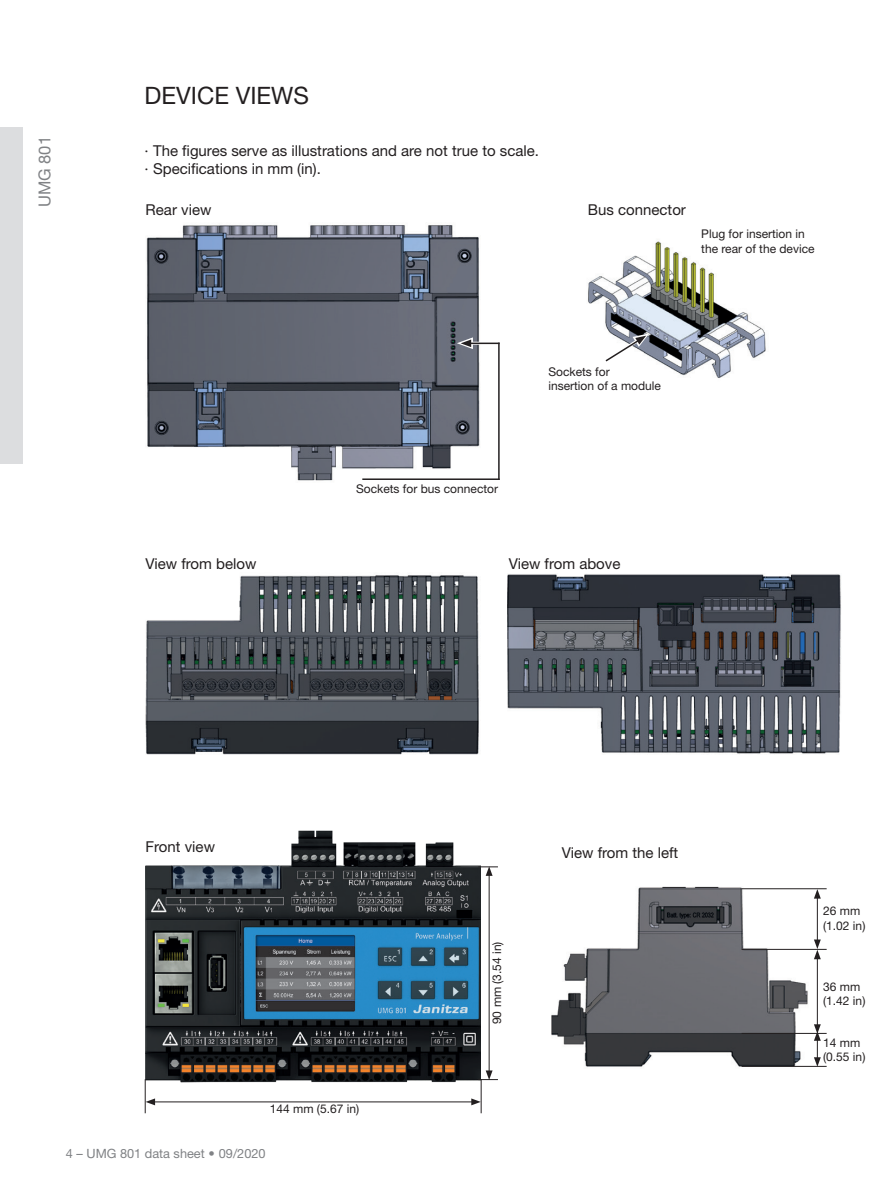
<style>
.page{position:relative;width:893px;height:1187px;background:#fff}
.page>*{position:absolute;margin:0;border:0;box-sizing:border-box;transform-origin:0 0}
._18_16pt_Titelseite{font:24px "Helvetica Neue LT";color:#231f20}
.t1{font:16.5px "Helvetica Neue LT";color:#808285}
._18_10pt_Fliesstext{font:15px "Helvetica Neue LT";color:#231f20}
.t2{font:12.75px "Helvetica Neue LT";color:#808285}
._18_8pt_LB{font:12px/14.4px "Helvetica Neue LT";color:#231f20}
</style>
<div class="page">
<div style="left:0;top:128px;width:23px;height:335px;background:#dcdddf"></div>
<img style="left:146px;top:830px;width:335px;height:265px">
<img style="left:146px;top:225px;width:334px;height:256px">
<img style="left:146px;top:575px;width:333px;height:180px">
<img style="left:507px;top:574px;width:334px;height:180px">
<img style="left:588px;top:241px;width:178px;height:137px">
<svg style="left:604px;top:333px;width:45px;height:30px"></svg>
<hr style="left:145px;top:1079px;width:1px;height:34px;background:#231f20">
<hr style="left:481px;top:1079px;width:1px;height:34px;background:#231f20">
<hr style="left:153px;top:1101px;width:321px;height:1px;background:#231f20">
<svg style="left:146px;top:1098px;width:9px;height:7px"></svg>
<svg style="left:471px;top:1098px;width:10px;height:7px"></svg>
<hr style="left:489px;top:873px;width:1px;height:199px;background:#231f20">
<svg style="left:478px;top:1070px;width:20px;height:10px"></svg>
<svg style="left:478px;top:866px;width:20px;height:9px"></svg>
<hr style="left:467px;top:342px;width:37px;height:3px;background:#fff">
<hr style="left:469px;top:342px;width:31px;height:2px;background:#231f20">
<svg style="left:457px;top:337px;width:16px;height:12px"></svg>
<hr style="left:498px;top:342px;width:2px;height:138px;background:#231f20">
<hr style="left:362px;top:478px;width:138px;height:2px;background:#231f20">
<img style="left:551px;top:886px;width:260px;height:181px">
<hr style="left:742px;top:888px;width:85px;height:1px;background:#231f20">
<hr style="left:742px;top:1032px;width:85px;height:1px;background:#231f20">
<hr style="left:742px;top:948px;width:85px;height:1px;background:#231f20">
<hr style="left:817px;top:896px;width:1px;height:45px;background:#231f20">
<svg style="left:814px;top:889px;width:7px;height:9px"></svg>
<hr style="left:817px;top:956px;width:1px;height:70px;background:#231f20">
<svg style="left:814px;top:939px;width:7px;height:20px"></svg>
<hr style="left:742px;top:1065px;width:85px;height:1px;background:#231f20">
<svg style="left:814px;top:1024px;width:7px;height:42px"></svg>
<h2 class="t1" style="left:35px;top:207px;width:72px;rotate:-90deg">UMG 801</h2>
<p class="_18_16pt_Titelseite" style="left:145px;top:81px;width:166px">DEVICE VIEWS</p>
<p class="_18_10pt_Fliesstext" style="left:145px;top:142px;width:396px">· The figures serve as illustrations and are not true to scale.</p>
<p class="_18_10pt_Fliesstext" style="left:145px;top:160px;width:178px">· Specifications in mm (in).</p>
<p class="_18_10pt_Fliesstext" style="left:146px;top:200px;width:67px">Rear view</p>
<p class="_18_10pt_Fliesstext" style="left:588px;top:200px;width:100px">Bus connector</p>
<p class="_18_8pt_LB" style="left:701px;top:226px;width:115px">Plug for insertion in the rear of the device</p>
<p class="_18_10pt_Fliesstext" style="left:146px;top:554px;width:112px">View from below</p>
<p class="_18_8pt_LB" style="left:548px;top:364px;width:114px">Sockets for<br>insertion of a module</p>
<p class="_18_8pt_LB" style="left:356px;top:481px;width:144px">Sockets for bus connector</p>
<p class="_18_10pt_Fliesstext" style="left:509px;top:554px;width:113px">View from above</p>
<p class="_18_10pt_Fliesstext" style="left:146px;top:837px;width:71px">Front view</p>
<p class="_18_8pt_LB" style="left:270px;top:1101px;width:91px">144 mm (5.67 in)</p>
<p class="t2" style="left:66px;top:1146px;width:201px">4 – UMG 801 data sheet • 09/2020</p>
<p class="_18_8pt_LB" style="left:490px;top:1024px;width:84px;rotate:-90deg">90 mm (3.54 in)</p>
<p class="_18_10pt_Fliesstext" style="left:562px;top:843px;width:118px">View from the left</p>
<p class="_18_8pt_LB" style="left:823px;top:903px;width:39px">26 mm</p>
<p class="_18_8pt_LB" style="left:823px;top:917px;width:44px">(1.02 in)</p>
<p class="_18_8pt_LB" style="left:823px;top:978px;width:39px">36 mm</p>
<p class="_18_8pt_LB" style="left:823px;top:993px;width:44px">(1.42 in)</p>
<p class="_18_8pt_LB" style="left:823px;top:1035px;width:39px">14 mm</p>
<p class="_18_8pt_LB" style="left:823px;top:1049px;width:44px">(0.55 in)</p>
</div>
